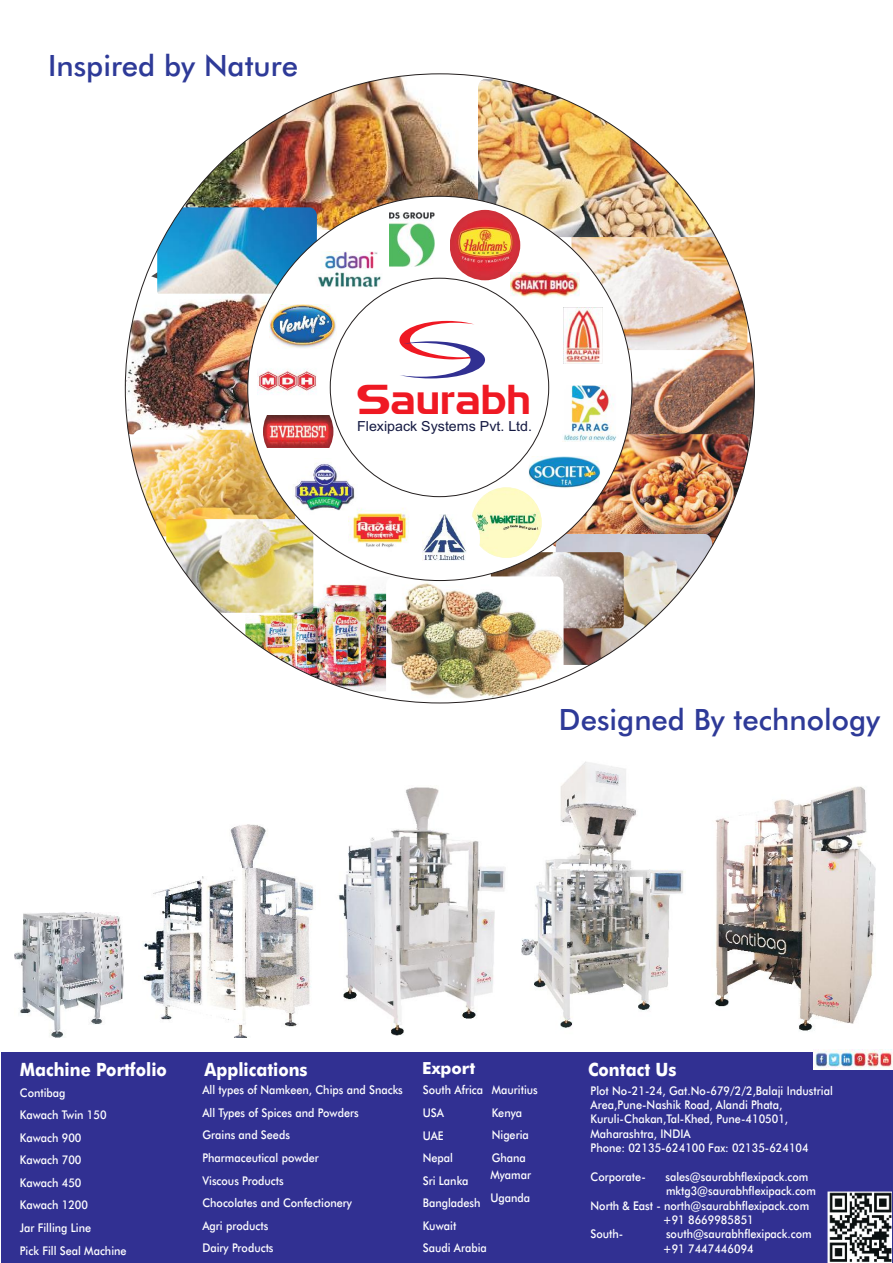
<style>
.page{position:relative;width:893px;height:1263px;background:#fff}
.page>*{position:absolute;margin:0;border:0;box-sizing:border-box;transform-origin:0 0}
.t1{font:41.7px "Denmark";color:#ef1923}
.t2{font:500 29.4px "Futura BT";color:#2e3a98}
.t3{font:18.75px "Arial";color:#241f1f}
.t4{font:500 18.3px "Futura BT";color:#fff;scale:.91 1}
.t5{font:500 16.65px "Futura BT";color:#fff}
.t6{font:13.95px "Arial";color:#141942}
.t7{font:500 12px/22.5px "Futura BT";color:#fff;scale:.91 1}
</style>
<div class="page">
<div style="left:1px;top:1052px;width:891px;height:211px;background:#313092"></div>
<img style="left:813px;top:1050px;width:80px;height:19px">
<img style="left:521px;top:761px;width:164px;height:267px">
<img style="left:338px;top:787px;width:168px;height:249px">
<img style="left:143px;top:824px;width:171px;height:213px">
<img style="left:14px;top:913px;width:110px;height:124px">
<img style="left:827px;top:1192px;width:65px;height:71px">
<img style="left:125px;top:74px;width:630px;height:629px">
<div style="left:330px;top:278px;width:219px;height:219px;background:#fff;border:1px solid #241f1f;border-radius:50%"></div>
<img style="left:263px;top:396px;width:337px;height:179px">
<img style="left:529px;top:456px;width:71px;height:32px">
<img style="left:267px;top:204px;width:352px;height:174px">
<img style="left:257px;top:351px;width:63px;height:63px">
<img style="left:563px;top:386px;width:55px;height:55px">
<img style="left:715px;top:786px;width:161px;height:245px">
<h2 class="t2" style="left:48px;top:54px;width:251px">Inspired by Nature</h2>
<h3 class="t3" style="left:185px;top:202px;width:58px">Spices</h3>
<h1 class="t1" style="left:356px;top:374px;width:176px">Saurabh</h1>
<p class="t6" style="left:357px;top:420px;width:176px">Flexipack Systems Pvt. Ltd.</p>
<h2 class="t2" style="left:559px;top:708px;width:322px">Designed By technology</h2>
<h3 class="t4" style="left:20px;top:1062px;width:163px">Machine Portfolio</h3>
<h3 class="t4" style="left:588px;top:1062px;width:99px">Contact Us</h3>
<p class="t7" style="left:20px;top:1082px;width:119px">Contibag<br>Kawach Twin 150<br>Kawach 900<br>Kawach 700<br>Kawach 450<br>Kawach 1200<br>Jar Filling Line<br>Pick Fill Seal Machine</p>
<h3 class="t4" style="left:204px;top:1062px;width:115px">Applications</h3>
<p class="t7" style="left:202px;top:1080px;width:222px">All types of Namkeen, Chips and Snacks<br>All Types of Spices and Powders<br>Grains and Seeds<br>Pharmaceutical powder<br>Viscous Products<br>Chocolates and Confectionery<br>Agri products<br>Dairy Products</p>
<h3 class="t5" style="left:422px;top:1062px;width:55px">Export</h3>
<p class="t7" style="left:423px;top:1080px;width:72px">South Africa<br>USA<br>UAE<br>Nepal<br>Sri Lanka<br>Bangladesh<br>Kuwait<br>Saudi Arabia</p>
<p class="t7" style="left:492px;top:1080px;width:52px">Mauritius<br>Kenya<br>Nigeria<br>Ghana</p>
<p class="t7" style="left:591px;top:1084px;width:268px;line-height:14.4px">Plot No-21-24, Gat.No-679/2/2,Balaji Industrial Area,Pune-Nashik Road, Alandi Phata, Kuruli-Chakan,Tal-Khed, Pune-410501, Maharashtra, INDIA<br>Phone: 02135-624100 Fax: 02135-624104</p>
<p class="t7" style="left:591px;top:1166px;width:62px">Corporate-</p>
<p class="t7" style="left:665px;top:1166px;width:159px">sales@saurabhflexipack.com</p>
<p class="t7" style="left:666px;top:1181px;width:166px">mktg3@saurabhflexipack.com</p>
<p class="t7" style="left:590px;top:1195px;width:242px">North &amp; East - north@saurabhflexipack.com</p>
<p class="t7" style="left:663px;top:1210px;width:102px">+91 8669985851</p>
<p class="t7" style="left:590px;top:1224px;width:38px">South-</p>
<p class="t7" style="left:663px;top:1228px;width:165px;line-height:14.4px">south@saurabhflexipack.com +91 7447446094</p>
<p class="t7" style="left:490px;top:1165px;width:46px">Myamar<br>Uganda</p>
</div>
